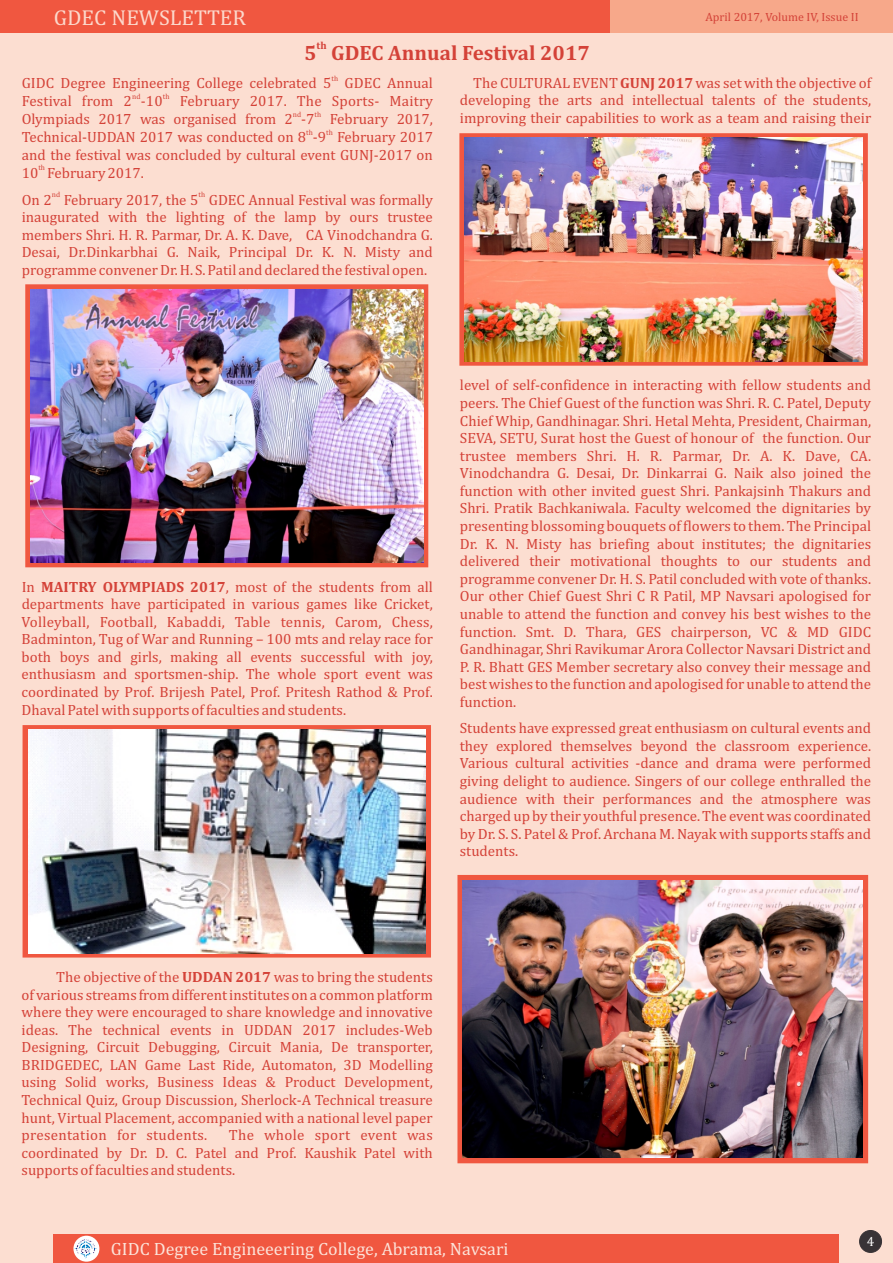
<style>
.page{position:relative;width:893px;height:1263px;background:#fff}
.page>*{position:absolute;margin:0;border:0;box-sizing:border-box;transform-origin:0 0}
.t1{font:21.75px "Cambria";color:#fcd9cc}
.t2{font:700 21px "Cambria";color:#d44238}
.t3{font:18px "Cambria";color:#fce3d9}
.t4{font:15px/17.5px "Cambria";color:#d44238;text-align:justify}
.t5{font:13.5px "Cambria";color:#fff}
.t6{font:12px "Cambria";color:#d44238}
.t7{font:700 10.5px "Cambria";color:#d44238}
.t8{font:7.5px "Cambria";color:#d44238}
.s1{font-weight:700}
</style>
<div class="page">
<div style="left:0;top:15px;width:893px;height:1248px;background:#fcded1"></div>
<div style="left:0;top:0;width:611px;height:33px;background:#f05740"></div>
<div style="left:611px;top:0;width:282px;height:33px;background:#f7a88a"></div>
<div style="left:53px;top:1234px;width:786px;height:29px;background:#f05740"></div>
<svg style="left:73px;top:1236px;width:26px;height:26px"></svg>
<img style="left:75px;top:1237px;width:23px;height:23px">
<div style="left:25px;top:284px;width:403px;height:283px;border:11px solid #f05740"></div>
<img style="left:31px;top:290px;width:392px;height:272px">
<div style="left:460px;top:133px;width:407px;height:233px;border:10px solid #f05740"></div>
<img style="left:465px;top:138px;width:397px;height:223px">
<div style="left:457px;top:875px;width:411px;height:288px;border:11px solid #f05740"></div>
<img style="left:463px;top:880px;width:400px;height:278px">
<div style="left:859px;top:1230px;width:23px;height:22px;background:#383336;border:1px solid #383336;border-radius:50%"></div>
<div style="left:23px;top:725px;width:407px;height:233px;border:10px solid #f05740"></div>
<img style="left:28px;top:729px;width:398px;height:224px">
<h1 class="t1" style="left:54px;top:8px;width:194px">GDEC NEWSLETTER</h1>
<p class="t6" style="left:705px;top:11px;width:155px">April 2017, Volume IV, Issue II</p>
<p class="t7" style="left:316px;top:41px;width:12px">th</p>
<h2 class="t2" style="left:304px;top:44px;width:287px">5 GDEC Annual Festival 2017</h2>
<p class="t8" style="left:332px;top:75px;width:8px">th</p>
<p class="t4" style="left:22px;top:75px;width:413px">GIDC Degree Engineering College celebrated 5 GDEC Annual</p>
<p class="t4" style="left:473px;top:75px;width:399px">The CULTURAL EVENT <span class="s1">GUNJ 2017</span> was set with the objective of</p>
<p class="t8" style="left:132px;top:93px;width:10px">nd</p>
<p class="t8" style="left:163px;top:93px;width:8px">th</p>
<p class="t4" style="left:22px;top:93px;width:413px">Festival from 2 -10 February 2017. The Sports- Maitry</p>
<p class="t4" style="left:460px;top:93px;width:413px">developing the arts and intellectual talents of the students,</p>
<p class="t8" style="left:293px;top:111px;width:10px">nd</p>
<p class="t8" style="left:315px;top:111px;width:8px">th</p>
<p class="t4" style="left:22px;top:111px;width:413px">Olympiads 2017 was organised from 2 -7 February 2017,</p>
<p class="t4" style="left:460px;top:110px;width:413px">improving their capabilities to work as a team and raising their</p>
<p class="t8" style="left:306px;top:129px;width:8px">th</p>
<p class="t8" style="left:326px;top:129px;width:8px">th</p>
<p class="t4" style="left:22px;top:129px;width:413px">Technical-UDDAN 2017 was conducted on 8 -9 February 2017 and the festival was concluded by cultural event GUNJ-2017 on</p>
<p class="t8" style="left:38px;top:164px;width:8px">th</p>
<p class="t4" style="left:22px;top:165px;width:124px">10 February 2017.</p>
<p class="t8" style="left:52px;top:191px;width:10px">nd</p>
<p class="t8" style="left:199px;top:191px;width:8px">th</p>
<p class="t4" style="left:22px;top:192px;width:413px">On 2 February 2017, the 5 GDEC Annual Festival was formally inaugurated with the lighting of the lamp by ours trustee members Shri. H. R. Parmar, Dr. A. K. Dave, CA Vinodchandra G.<br>Desai, Dr.Dinkarbhai G. Naik, Principal Dr. K. N. Misty and programme convener Dr. H. S. Patil and declared the festival open.</p>
<p class="t4" style="left:22px;top:578px;width:413px">In <span class="s1">MAITRY OLYMPIADS 2017</span>, most of the students from all</p>
<p class="t4" style="left:22px;top:596px;width:413px">departments have participated in various games like Cricket,</p>
<p class="t4" style="left:22px;top:614px;width:413px">Volleyball, Football, Kabaddi, Table tennis, Carom, Chess,</p>
<p class="t4" style="left:22px;top:631px;width:413px">Badminton, Tug of War and Running – 100 mts and relay race for</p>
<p class="t4" style="left:22px;top:649px;width:413px">both boys and girls, making all events successful with joy,</p>
<p class="t4" style="left:22px;top:666px;width:413px">enthusiasm and sportsmen-ship. The whole sport event was</p>
<p class="t4" style="left:22px;top:684px;width:413px">coordinated by Prof. Brijesh Patel, Prof. Pritesh Rathod &amp; Prof.</p>
<p class="t4" style="left:22px;top:702px;width:326px">Dhaval Patel with supports of faculties and students.</p>
<p class="t4" style="left:460px;top:377px;width:413px">level of self-confidence in interacting with fellow students and peers. The Chief Guest of the function was Shri. R. C. Patel, Deputy Chief Whip, Gandhinagar. Shri. Hetal Mehta, President, Chairman, SEVA, SETU, Surat host the Guest of honour of the function. Our trustee members Shri. H. R. Parmar, Dr. A. K. Dave, CA.<br>Vinodchandra G. Desai, Dr. Dinkarrai G. Naik also joined the function with other invited guest Shri. Pankajsinh Thakurs and Shri. Pratik Bachkaniwala. Faculty welcomed the dignitaries by presenting blossoming bouquets of flowers to them. The Principal Dr. K. N. Misty has briefing about institutes; the dignitaries delivered their motivational thoughts to our students and programme convener Dr. H. S. Patil concluded with vote of thanks.</p>
<p class="t4" style="left:460px;top:588px;width:413px">Our other Chief Guest Shri C R Patil, MP Navsari apologised for</p>
<p class="t4" style="left:460px;top:606px;width:413px">unable to attend the function and convey his best wishes to the</p>
<p class="t4" style="left:460px;top:624px;width:413px">function. Smt. D. Thara, GES chairperson, VC &amp; MD GIDC</p>
<p class="t4" style="left:460px;top:641px;width:413px">Gandhinagar, Shri Ravikumar Arora Collector Navsari District and</p>
<p class="t4" style="left:460px;top:659px;width:413px">P. R. Bhatt GES Member secretary also convey their message and</p>
<p class="t4" style="left:460px;top:676px;width:413px">best wishes to the function and apologised for unable to attend the</p>
<p class="t4" style="left:460px;top:694px;width:58px">function.</p>
<p class="t4" style="left:460px;top:720px;width:413px">Students have expressed great enthusiasm on cultural events and they explored themselves beyond the classroom experience.<br>Various cultural activities -dance and drama were performed giving delight to audience. Singers of our college enthralled the audience with their performances and the atmosphere was charged up by their youthful presence. The event was coordinated by Dr. S. S. Patel &amp; Prof. Archana M. Nayak with supports staffs and students.</p>
<p class="t4" style="left:22px;top:969px;width:413px;text-indent:35px">The objective of the <span class="s1">UDDAN 2017</span> was to bring the students of various streams from different institutes on a common platform where they were encouraged to share knowledge and innovative ideas. The technical events in UDDAN 2017 includes-Web Designing, Circuit Debugging, Circuit Mania, De transporter, BRIDGEDEC, LAN Game Last Ride, Automaton, 3D Modelling using Solid works, Business Ideas &amp; Product Development, Technical Quiz, Group Discussion, Sherlock-A Technical treasure hunt, Virtual Placement, accompanied with a national level paper presentation for students.</p>
<p class="t4" style="left:22px;top:1127px;width:413px;text-indent:207px">The whole sport event was coordinated by Dr. D. C. Patel and Prof. Kaushik Patel with supports of faculties and students.</p>
<p class="t3" style="left:111px;top:1241px;width:399px">GIDC Degree Engineeering College, Abrama, Navsari</p>
<p class="t5" style="left:867px;top:1235px;width:9px">4</p>
</div>
